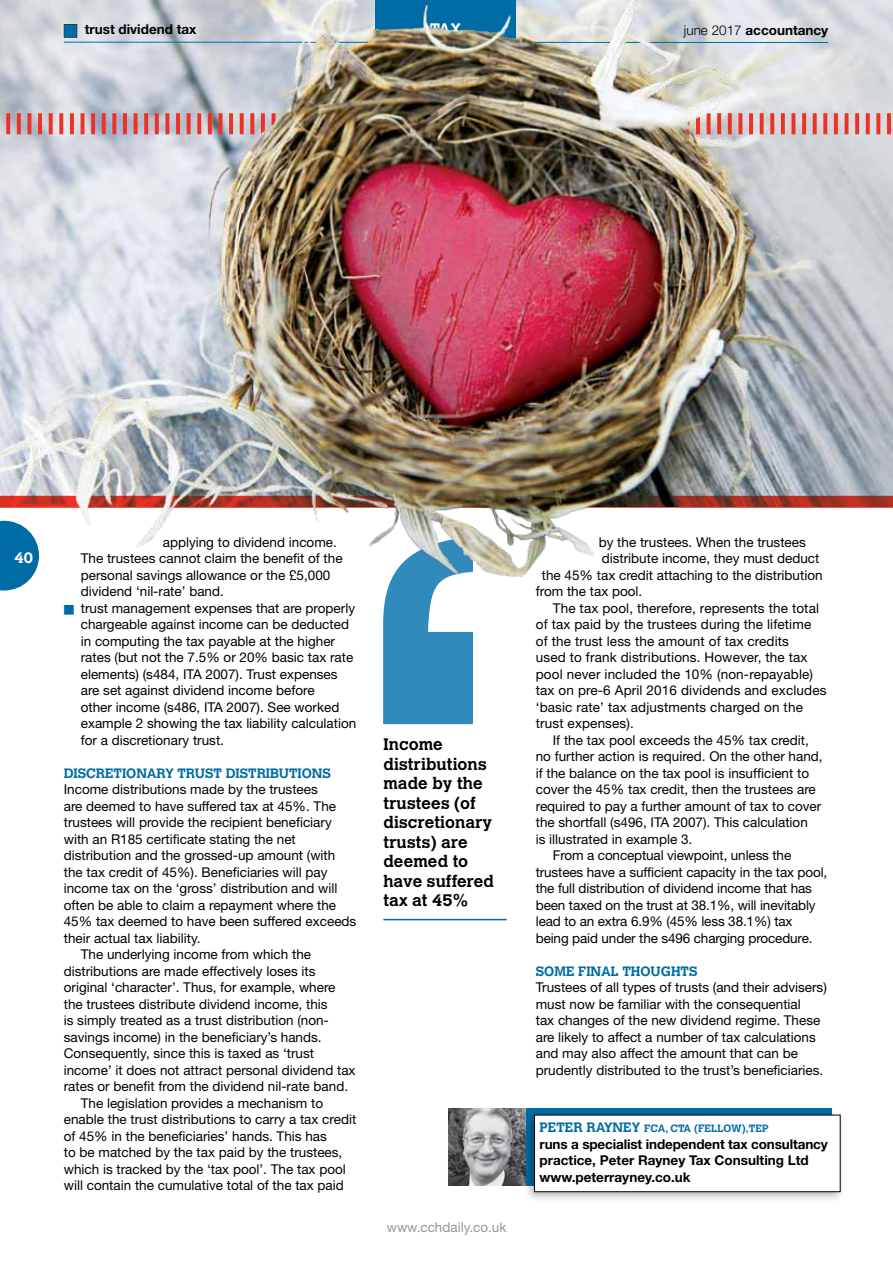
<style>
.page{position:relative;width:893px;height:1263px;background:#fff}
.page>*{position:absolute;margin:0;border:0;box-sizing:border-box;transform-origin:0 0}
.t1{font:700 16.5px/19.5px "Calvert";letter-spacing:.005em;color:#000}
.t2{font:700 16.5px "Calvert";color:#fff}
.t3{font:700 15px "Calvert";color:#fff}
.t4{font:13.5px/16.5px "Helvetica Neue";color:#000}
.t5{font:700 13.5px/16.5px "Helvetica Neue";color:#000}
.t6{font:700 13.5px "Calvert";color:#006ca5}
.t7{font:13.5px "Helvetica Neue";color:#939598}
.t8{font:700 10.5px "Calvert";letter-spacing:.005em;color:#006ca5}
.s1{color:#006ca5}
.s2{font-weight:300}
.s3{font-size:13.5px}
</style>
<div class="page">
<svg style="left:0;top:577px;width:32px;height:13px"></svg>
<div style="left:526px;top:1108px;width:305px;height:77px;background:#006ca5"></div>
<div style="left:523px;top:1110px;width:323px;height:93px;background:#000;opacity:.3"></div>
<div style="left:534px;top:1115px;width:306px;height:77px;background:#fff"></div>
<div style="left:534px;top:1115px;width:306px;height:77px;border:1px solid #000"></div>
<img style="left:449px;top:1108px;width:77px;height:77px">
<hr style="left:383px;top:919px;width:124px;height:1px;background:#006ca5">
<svg style="left:383px;top:577px;width:90px;height:147px"></svg>
<img style="left:0;top:0;width:893px;height:577px">
<p class="t5" style="left:64px;top:21px;width:134px"><span class="s1">■</span> trust dividend tax</p>
<p class="t2" style="left:430px;top:19px;width:33px">tax</p>
<p class="t5" style="left:684px;top:22px;width:146px"><span class="s2">june 2017</span> accountancy</p>
<p class="t3" style="left:15px;top:548px;width:20px">40</p>
<p class="t4" style="left:81px;top:534px;width:277px;text-indent:82px">applying to dividend income.<br>The trustees cannot claim the benefit of the personal savings allowance or the £5,000 dividend ‘nil-rate’ band.<br>trust management expenses that are properly chargeable against income can be deducted in computing the tax payable at the higher rates (but not the 7.5% or 20% basic tax rate elements) (s484, ITA 2007). Trust expenses are set against dividend income before<br>other income (s486, ITA 2007). See worked example 2 showing the tax liability calculation for a discretionary trust.</p>
<p class="t6" style="left:64px;top:765px;width:269px">Discretionary trust distributions</p>
<p class="t4" style="left:64px;top:781px;width:256px">Income distributions made by the trustees</p>
<p class="t4" style="left:64px;top:798px;width:274px">are deemed to have suffered tax at 45%. The</p>
<p class="t4" style="left:64px;top:814px;width:270px">trustees will provide the recipient beneficiary</p>
<p class="t4" style="left:64px;top:831px;width:234px">with an R185 certificate stating the net</p>
<p class="t4" style="left:64px;top:847px;width:273px">distribution and the grossed-up amount (with</p>
<p class="t4" style="left:64px;top:864px;width:265px">the tax credit of 45%). Beneficiaries will pay</p>
<p class="t4" style="left:64px;top:880px;width:275px">income tax on the ‘gross’ distribution and will</p>
<p class="t4" style="left:64px;top:897px;width:274px">often be able to claim a repayment where the</p>
<p class="t4" style="left:64px;top:913px;width:294px">45% tax deemed to have been suffered exceeds</p>
<p class="t4" style="left:64px;top:930px;width:138px">their actual tax liability.</p>
<p class="t4" style="left:81px;top:946px;width:232px">The underlying income from which the</p>
<p class="t4" style="left:64px;top:963px;width:253px">distributions are made effectively loses its</p>
<p class="t4" style="left:64px;top:979px;width:273px">original ‘character’. Thus, for example, where</p>
<p class="t4" style="left:64px;top:996px;width:265px">the trustees distribute dividend income, this</p>
<p class="t4" style="left:64px;top:1012px;width:267px">is simply treated as a trust distribution (non-</p>
<p class="t4" style="left:64px;top:1029px;width:259px">savings income) in the beneficiary’s hands.</p>
<p class="t4" style="left:64px;top:1045px;width:252px">Consequently, since this is taxed as ‘trust</p>
<p class="t4" style="left:64px;top:1062px;width:293px">income’ it does not attract personal dividend tax</p>
<p class="t4" style="left:64px;top:1078px;width:286px">rates or benefit from the dividend nil-rate band.</p>
<p class="t4" style="left:81px;top:1095px;width:244px">The legislation provides a mechanism to</p>
<p class="t4" style="left:64px;top:1111px;width:294px">enable the trust distributions to carry a tax credit</p>
<p class="t4" style="left:64px;top:1128px;width:265px">of 45% in the beneficiaries’ hands. This has</p>
<p class="t4" style="left:64px;top:1144px;width:280px">to be matched by the tax paid by the trustees,</p>
<p class="t4" style="left:64px;top:1161px;width:284px">which is tracked by the ‘tax pool’. The tax pool</p>
<p class="t4" style="left:64px;top:1177px;width:282px">will contain the cumulative total of the tax paid</p>
<p class="t1" style="left:383px;top:734px;width:112px">Income distributions made by the trustees (of discretionary trusts) are deemed to have suffered tax at 45%</p>
<p class="t7" style="left:387px;top:1219px;width:121px">www.cchdaily.co.uk</p>
<p class="t4" style="left:599px;top:534px;width:209px">by the trustees. When the trustees</p>
<p class="t4" style="left:602px;top:550px;width:219px">distribute income, they must deduct</p>
<p class="t4" style="left:542px;top:567px;width:282px">the 45% tax credit attaching to the distribution</p>
<p class="t4" style="left:536px;top:583px;width:108px">from the tax pool.</p>
<p class="t4" style="left:553px;top:600px;width:268px">The tax pool, therefore, represents the total</p>
<p class="t4" style="left:536px;top:616px;width:277px">of tax paid by the trustees during the lifetime</p>
<p class="t4" style="left:536px;top:633px;width:255px">of the trust less the amount of tax credits</p>
<p class="t4" style="left:536px;top:649px;width:273px">used to frank distributions. However, the tax</p>
<p class="t4" style="left:536px;top:666px;width:279px">pool never included the 10% (non-repayable)</p>
<p class="t4" style="left:536px;top:682px;width:292px">tax on pre-6 April 2016 dividends and excludes</p>
<p class="t4" style="left:536px;top:699px;width:269px">‘basic rate’ tax adjustments charged on the</p>
<p class="t4" style="left:536px;top:715px;width:100px">trust expenses).</p>
<p class="t4" style="left:553px;top:732px;width:258px">If the tax pool exceeds the 45% tax credit,</p>
<p class="t4" style="left:536px;top:748px;width:288px">no further action is required. On the other hand,</p>
<p class="t4" style="left:536px;top:765px;width:275px">if the balance on the tax pool is insufficient to</p>
<p class="t4" style="left:536px;top:781px;width:282px">cover the 45% tax credit, then the trustees are</p>
<p class="t4" style="left:536px;top:798px;width:287px">required to pay a further amount of tax to cover</p>
<p class="t4" style="left:536px;top:814px;width:274px">the shortfall (s496, ITA 2007). This calculation</p>
<p class="t4" style="left:536px;top:831px;width:158px">is illustrated in example 3.</p>
<p class="t4" style="left:553px;top:847px;width:240px">From a conceptual viewpoint, unless the</p>
<p class="t4" style="left:536px;top:864px;width:293px">trustees have a sufficient capacity in the tax pool,</p>
<p class="t4" style="left:536px;top:880px;width:278px">the full distribution of dividend income that has</p>
<p class="t4" style="left:536px;top:897px;width:281px">been taxed on the trust at 38.1%, will inevitably</p>
<p class="t4" style="left:536px;top:913px;width:258px">lead to an extra 6.9% (45% less 38.1%) tax</p>
<p class="t4" style="left:536px;top:930px;width:278px">being paid under the s496 charging procedure.</p>
<p class="t6" style="left:536px;top:962px;width:163px">Some final thoughts</p>
<p class="t4" style="left:536px;top:979px;width:293px">Trustees of all types of trusts (and their advisers) must now be familiar with the consequential<br>tax changes of the new dividend regime. These are likely to affect a number of tax calculations and may also affect the amount that can be prudently distributed to the trust’s beneficiaries.</p>
<p class="t8" style="left:540px;top:1122px;width:217px"><span class="s3">Peter Rayney</span> FCA, CTA (fellow),TEP</p>
<p class="t5" style="left:540px;top:1135px;width:290px">runs a specialist independent tax consultancy practice, Peter Rayney Tax Consulting Ltd www.peterrayney.co.uk</p>
</div>
